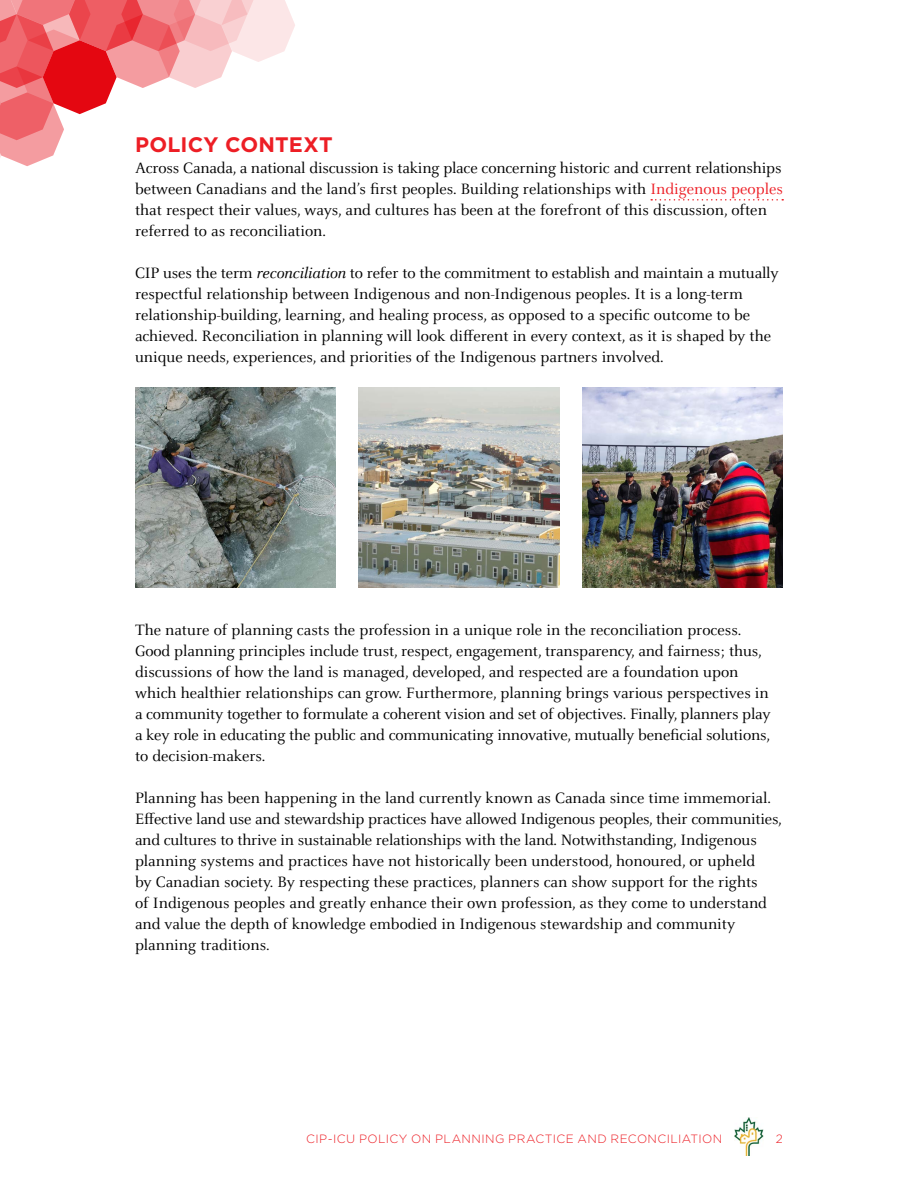
<style>
.page{position:relative;width:918px;height:1188px;background:#fff}
.page>*{position:absolute;margin:0;border:0;box-sizing:border-box;transform-origin:0 0}
.t1{font:700 21px "Gotham";letter-spacing:.01em;color:#ed1e25}
.t2{font:16.5px/21px "Celeste OT";color:#000}
.t3{font:300 12px "Gotham";letter-spacing:.035em;color:#ed1e25}
.s1{color:#ed1e25}
.s2{font-style:italic}
</style>
<div class="page">
<img style="left:735px;top:1118px;width:29px;height:37px">
<svg style="left:0;top:0;width:295px;height:166px"></svg>
<svg style="left:651px;top:199px;width:132px;height:2px"></svg>
<img style="left:135px;top:387px;width:200px;height:200px">
<img style="left:359px;top:387px;width:200px;height:200px">
<img style="left:583px;top:387px;width:200px;height:200px">
<p class="t1" style="left:135px;top:130px;width:199px">POLICY CONTEXT</p>
<p class="t2" style="left:135px;top:157px;width:649px">Across Canada, a national discussion is taking place concerning historic and current relationships between Canadians and the land’s first peoples. Building relationships with <span class="s1">Indigenous peoples </span>that respect their values, ways, and cultures has been at the forefront of this discussion, often referred to as reconciliation.</p>
<p class="t2" style="left:135px;top:262px;width:645px">CIP uses the term <span class="s2">reconciliation</span> to refer to the commitment to establish and maintain a mutually respectful relationship between Indigenous and non-Indigenous peoples. It is a long-term relationship-building, learning, and healing process, as opposed to a specific outcome to be achieved. Reconciliation in planning will look different in every context, as it is shaped by the unique needs, experiences, and priorities of the Indigenous partners involved.</p>
<p class="t2" style="left:135px;top:619px;width:637px">The nature of planning casts the profession in a unique role in the reconciliation process.<br>Good planning principles include trust, respect, engagement, transparency, and fairness; thus, discussions of how the land is managed, developed, and respected are a foundation upon which healthier relationships can grow. Furthermore, planning brings various perspectives in a community together to formulate a coherent vision and set of objectives. Finally, planners play a key role in educating the public and communicating innovative, mutually beneficial solutions, to decision-makers.</p>
<p class="t2" style="left:135px;top:787px;width:648px">Planning has been happening in the land currently known as Canada since time immemorial.<br>Effective land use and stewardship practices have allowed Indigenous peoples, their communities, and cultures to thrive in sustainable relationships with the land. Notwithstanding, Indigenous planning systems and practices have not historically been understood, honoured, or upheld<br>by Canadian society. By respecting these practices, planners can show support for the rights<br>of Indigenous peoples and greatly enhance their own profession, as they come to understand and value the depth of knowledge embodied in Indigenous stewardship and community planning traditions.</p>
<p class="t3" style="left:306px;top:1131px;width:418px">CIP-ICU POLICY ON PLANNING PRACTICE AND RECONCILIATION</p>
<p class="t3" style="left:776px;top:1131px;width:9px">2</p>
</div>
